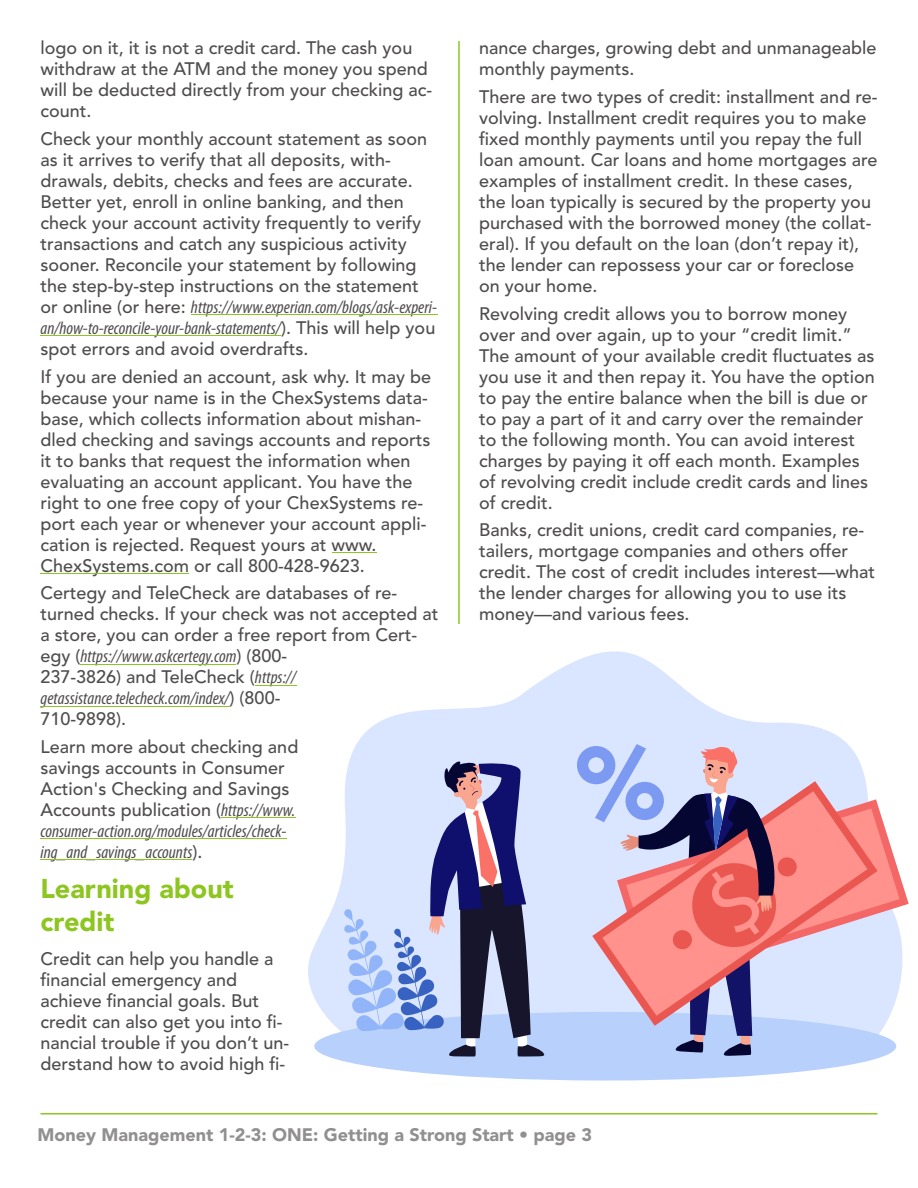
<style>
.page{position:relative;width:918px;height:1188px;background:#fff}
.page>*{position:absolute;margin:0;border:0;box-sizing:border-box;transform-origin:0 0}
.t1{font:900 27px/33px "Avenir LT Std";color:#8dc620}
.t2{font:500 18px/21px "Avenir LT Std";color:#4f4c4c}
.t3{font:italic condensed 18px/21px "Myriad Pro";color:#4f4c4c}
.t4{font:900 18px "Avenir LT Std";color:#918f8f}
.s1{font-family:"Avenir LT Std";font-weight:500;font-style:normal;font-stretch:normal}
.s2{font-family:"Myriad Pro";font-weight:400;font-style:italic;font-stretch:condensed}
</style>
<div class="page">
<svg style="left:308px;top:651px;width:592px;height:414px"></svg>
<div style="left:314px;top:1012px;width:582px;height:69px;background:#b8d0fc;border-radius:50%"></div>
<svg style="left:878px;top:799px;width:31px;height:186px"></svg>
<svg style="left:834px;top:781px;width:44px;height:245px;fill:#dae6ff"></svg>
<svg style="left:577px;top:744px;width:257px;height:312px"></svg>
<svg style="left:344px;top:761px;width:201px;height:296px"></svg>
<hr style="left:191px;top:314px;width:246px;height:1px;background:#8dc620">
<hr style="left:40px;top:335px;width:241px;height:1px;background:#8dc620">
<hr style="left:332px;top:552px;width:45px;height:1px;background:#8dc620">
<hr style="left:40px;top:573px;width:149px;height:1px;background:#8dc620">
<hr style="left:81px;top:664px;width:155px;height:1px;background:#8dc620">
<hr style="left:255px;top:685px;width:41px;height:1px;background:#8dc620">
<hr style="left:40px;top:706px;width:190px;height:1px;background:#8dc620">
<hr style="left:221px;top:817px;width:74px;height:1px;background:#8dc620">
<hr style="left:40px;top:838px;width:247px;height:1px;background:#8dc620">
<hr style="left:40px;top:859px;width:152px;height:1px;background:#8dc620">
<hr style="left:40px;top:1113px;width:838px;height:1px;background:#8dc620">
<hr style="left:458px;top:41px;width:2px;height:583px;background:#8dc620">
<p class="t2" style="left:40px;top:39px;width:393px">logo on it, it is not a credit card. The cash you withdraw at the ATM and the money you spend will be deducted directly from your checking ac&shy;count.</p>
<p class="t2" style="left:40px;top:130px;width:388px">Check your monthly account statement as soon as it arrives to verify that all deposits, with&shy;drawals, debits, checks and fees are accurate.<br>Better yet, enroll in online banking, and then check your account activity frequently to verify transactions and catch any suspicious activity sooner. Reconcile your statement by following the step-by-step instructions on the statement</p>
<p class="t3" style="left:40px;top:298px;width:398px"><span class="s1">or online (or here:</span> https://www.experian.com/blogs/ask-experi&shy;an/how-to-reconcile-your-bank-statements/<span class="s1">). This will help you</span></p>
<p class="t2" style="left:40px;top:336px;width:392px;line-height:27.8px">spot errors and avoid overdrafts.<br>If you are denied an account, ask why. It may be</p>
<p class="t2" style="left:40px;top:388px;width:392px">because your name is in the ChexSystems data&shy;base, which collects information about mishan&shy;dled checking and savings accounts and reports it to banks that request the information when evaluating an account applicant. You have the right to one free copy of your ChexSystems re&shy;port each year or whenever your account appli&shy;cation is rejected. Request yours at www.<br>ChexSystems.com or call 800-428-9623.</p>
<p class="t2" style="left:40px;top:584px;width:399px">Certegy and TeleCheck are databases of re&shy;turned checks. If your check was not accepted at a store, you can order a free report from Cert-</p>
<p class="t3" style="left:40px;top:647px;width:248px"><span class="s1">egy (</span>https://www.askcertegy.com<span class="s1">) (800-</span></p>
<p class="t2" style="left:40px;top:668px;width:257px">237-3826) and TeleCheck (<span class="s2">https://</span></p>
<p class="t3" style="left:40px;top:689px;width:241px">getassistance.telecheck.com/index/<span class="s1">) (800-</span></p>
<p class="t2" style="left:40px;top:707px;width:259px;line-height:27.8px">710-9898).<br>Learn more about checking and</p>
<p class="t2" style="left:40px;top:759px;width:256px">savings accounts in Consumer<br>Action's Checking and Savings<br>Accounts publication (<span class="s2">https://www.</span></p>
<p class="t3" style="left:40px;top:822px;width:248px">consumer-action.org/modules/articles/check&shy;ing_and_savings_accounts<span class="s1">).</span></p>
<h1 class="t1" style="left:40px;top:874px;width:195px">Learning about credit</h1>
<p class="t2" style="left:40px;top:950px;width:250px">Credit can help you handle a financial emergency and achieve financial goals. But credit can also get you into fi&shy;nancial trouble if you don’t un&shy;derstand how to avoid high fi-</p>
<p class="t2" style="left:479px;top:39px;width:399px">nance charges, growing debt and unmanageable monthly payments.</p>
<p class="t2" style="left:479px;top:88px;width:400px">There are two types of credit: installment and re&shy;volving. Installment credit requires you to make fixed monthly payments until you repay the full loan amount. Car loans and home mortgages are examples of installment credit. In these cases, the loan typically is secured by the property you purchased with the borrowed money (the collat&shy;eral). If you default on the loan (don’t repay it), the lender can repossess your car or foreclose on your home.</p>
<p class="t2" style="left:479px;top:304px;width:397px">Revolving credit allows you to borrow money over and over again, up to your “credit limit.” The amount of your available credit fluctuates as you use it and then repay it. You have the option to pay the entire balance when the bill is due or to pay a part of it and carry over the remainder to the following month. You can avoid interest charges by paying it off each month. Examples of revolving credit include credit cards and lines of credit.</p>
<p class="t2" style="left:479px;top:521px;width:398px">Banks, credit unions, credit card companies, re&shy;tailers, mortgage companies and others offer credit. The cost of credit includes interest—what the lender charges for allowing you to use its money—and various fees.</p>
<p class="t4" style="left:38px;top:1127px;width:556px">Money Management 1-2-3: ONE: Getting a Strong Start • page 3</p>
</div>
